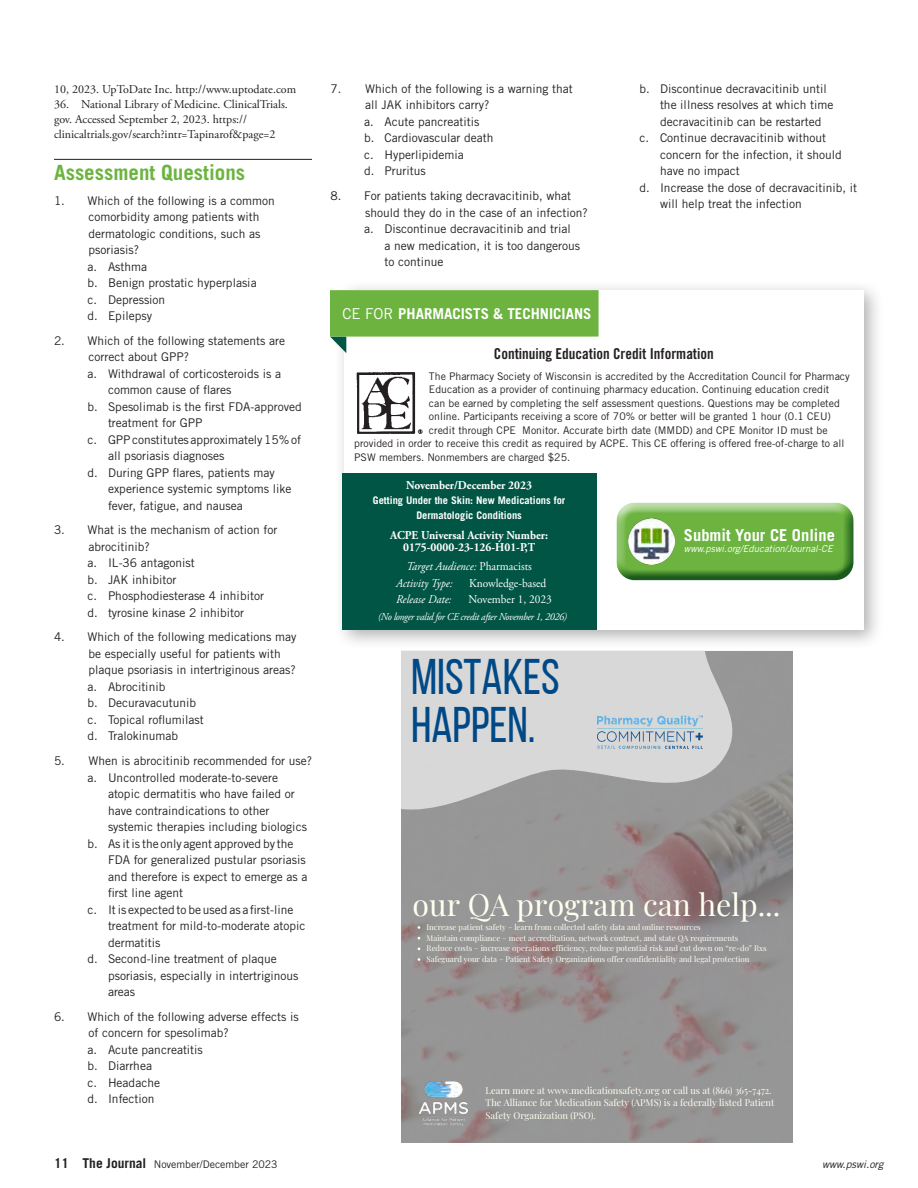
<style>
.page{position:relative;width:918px;height:1188px;background:#fff}
.page>*{position:absolute;margin:0;border:0;box-sizing:border-box;transform-origin:0 0}
.t1{font:49.95px/47.4px "Bebas Neue";color:#004987}
.t2{font:30.3px "Playfair Display";color:#fffff0}
.BodySubhd14BoldItalic{font:700 21px "Trade Gothic LT Std";color:#6cb43f}
.BodySubhd14BoldItalic-2{font:700 16.5px "Trade Gothic LT Std";color:#fff}
.t3{font:15px "Trade Gothic LT Std Bd Cn 20";color:#231f20}
.Highlight_CE{font:700 15px "Trade Gothic LT Std";color:#fff}
.CE_letters{font:12px/16.5px "Trade Gothic LT Std";color:#231f20}
.CE_Objectives_Body{font:12px/16.5px "Trade Gothic LT Std";color:#231f20}
.t4{font:12px/15px "Adobe Garamond Pro";color:#231f20}
.headline{font:700 12px/12px "Adobe Garamond Pro";color:#fff;text-align:center;scale:.95 1}
.t5{font:italic 12px "Adobe Garamond Pro";color:#fff;scale:.95 1}
.t6{font:12px "Adobe Garamond Pro";color:#fff;scale:.95 1}
.Paragraph_Style_2{font:10.5px "Trade Gothic LT Std";color:#231f20}
.headline-2{font:700 10.5px/15px "Trade Gothic LT Std";color:#fff;text-align:center}
.t7{font:italic 10.5px "Adobe Garamond Pro";letter-spacing:-.03em;color:#fff;scale:.95 1}
.t8{font:italic 10.5px "Trade Gothic LT Std";color:#231f20}
.t9{font:italic 9.6px "Trade Gothic LT Std";color:#fff}
.t10{font:9.3px/12.5px "Playfair Display";color:#fffff0}
.t11{font:7.8px/10.6px "Playfair Display";color:#fffff0}
.s1{font-weight:400}
.s2{font-style:normal}
.s3{font-weight:700;font-size:13.5px}
</style>
<div class="page">
<div style="left:333px;top:280px;width:551px;height:370px;background:#231f20;opacity:.35"></div>
<div style="left:344px;top:290px;width:520px;height:340px;background:#fff"></div>
<svg style="left:330px;top:290px;width:269px;height:63px"></svg>
<div style="left:343px;top:473px;width:254px;height:157px;background:#054"></div>
<img style="left:356px;top:373px;width:67px;height:61px">
<div style="left:616px;top:500px;width:240px;height:69px;background:#fff;opacity:.75"></div>
<div style="left:616px;top:507px;width:240px;height:74px;background:#054;opacity:.75"></div>
<img style="left:628px;top:518px;width:47px;height:47px">
<hr style="left:54px;top:159px;width:258px;height:1px;background:#231f20">
<img style="left:401px;top:651px;width:392px;height:491px">
<img style="left:417px;top:1078px;width:54px;height:52px">
<svg style="left:401px;top:651px;width:333px;height:160px;background:#cacaca"></svg>
<img style="left:597px;top:716px;width:106px;height:39px">
<p class="t4" style="left:54px;top:82px;width:244px">10, 2023. UpToDate Inc. http://www.uptodate.com</p>
<p class="t4" style="left:54px;top:97px;width:235px">36. National Library of Medicine. ClinicalTrials. gov. Accessed September 2, 2023. https:// clinicaltrials.gov/search?intr=Tapinarof&amp;page=2</p>
<p class="BodySubhd14BoldItalic" style="left:54px;top:160px;width:193px">Assessment Questions</p>
<p class="CE_Objectives_Body" style="left:88px;top:192px;width:188px;text-indent:-34px">1. Which of the following is a common comorbidity among patients with dermatologic conditions, such as psoriasis?</p>
<p class="CE_letters" style="left:87px;top:258px;width:61px">a. Asthma</p>
<p class="CE_letters" style="left:87px;top:274px;width:171px">b. Benign prostatic hyperplasia</p>
<p class="CE_letters" style="left:87px;top:291px;width:79px">c. Depression</p>
<p class="CE_letters" style="left:87px;top:307px;width:66px">d. Epilepsy</p>
<p class="CE_Objectives_Body" style="left:88px;top:332px;width:198px;text-indent:-34px">2. Which of the following statements are correct about GPP?</p>
<p class="CE_letters" style="left:108px;top:365px;width:175px;text-indent:-21px">a. Withdrawal of corticosteroids is a common cause of flares</p>
<p class="CE_letters" style="left:108px;top:398px;width:195px;text-indent:-21px">b. Spesolimab is the first FDA-approved treatment for GPP</p>
<p class="CE_letters" style="left:108px;top:431px;width:195px;text-indent:-21px">c. GPP constitutes approximately 15% of all psoriasis diagnoses</p>
<p class="CE_letters" style="left:108px;top:464px;width:185px;text-indent:-21px">d. During GPP flares, patients may experience systemic symptoms like fever, fatigue, and nausea</p>
<p class="CE_Objectives_Body" style="left:88px;top:522px;width:190px;text-indent:-34px">3. What is the mechanism of action for abrocitinib?</p>
<p class="CE_letters" style="left:87px;top:555px;width:109px">a. IL-36 antagonist</p>
<p class="CE_letters" style="left:87px;top:571px;width:90px">b. JAK inhibitor</p>
<p class="CE_letters" style="left:87px;top:588px;width:178px">c. Phosphodiesterase 4 inhibitor</p>
<p class="CE_letters" style="left:87px;top:604px;width:158px">d. tyrosine kinase 2 inhibitor</p>
<p class="CE_Objectives_Body" style="left:88px;top:629px;width:209px;text-indent:-34px">4. Which of the following medications may be especially useful for patients with plaque psoriasis in intertriginous areas?</p>
<p class="CE_letters" style="left:87px;top:678px;width:79px">a. Abrocitinib</p>
<p class="CE_letters" style="left:87px;top:695px;width:110px">b. Decuravacutunib</p>
<p class="CE_letters" style="left:87px;top:711px;width:118px">c. Topical roflumilast</p>
<p class="CE_letters" style="left:87px;top:728px;width:92px">d. Tralokinumab</p>
<p class="CE_Objectives_Body" style="left:54px;top:752px;width:260px">5. When is abrocitinib recommended for use?</p>
<p class="CE_letters" style="left:108px;top:769px;width:200px;text-indent:-21px">a. Uncontrolled moderate-to-severe atopic dermatitis who have failed or have contraindications to other systemic therapies including biologics</p>
<p class="CE_letters" style="left:108px;top:835px;width:201px;text-indent:-21px">b. As it is the only agent approved by the FDA for generalized pustular psoriasis and therefore is expect to emerge as a first line agent</p>
<p class="CE_letters" style="left:108px;top:901px;width:199px;text-indent:-21px">c. It is expected to be used as a first-line treatment for mild-to-moderate atopic dermatitis</p>
<p class="CE_letters" style="left:108px;top:950px;width:192px;text-indent:-21px">d. Second-line treatment of plaque psoriasis, especially in intertriginous areas</p>
<p class="CE_Objectives_Body" style="left:88px;top:1008px;width:212px;text-indent:-34px">6. Which of the following adverse effects is of concern for spesolimab?</p>
<p class="CE_letters" style="left:87px;top:1041px;width:117px">a. Acute pancreatitis</p>
<p class="CE_letters" style="left:87px;top:1057px;width:66px">b. Diarrhea</p>
<p class="CE_letters" style="left:87px;top:1074px;width:74px">c. Headache</p>
<p class="CE_letters" style="left:87px;top:1090px;width:69px">d. Infection</p>
<p class="CE_Objectives_Body" style="left:365px;top:80px;width:209px;text-indent:-34px">7. Which of the following is a warning that all JAK inhibitors carry?</p>
<p class="CE_letters" style="left:364px;top:113px;width:117px">a. Acute pancreatitis</p>
<p class="CE_letters" style="left:364px;top:130px;width:131px">b. Cardiovascular death</p>
<p class="CE_letters" style="left:364px;top:146px;width:101px">c. Hyperlipidemia</p>
<p class="CE_letters" style="left:364px;top:163px;width:63px">d. Pruritus</p>
<p class="CE_Objectives_Body" style="left:365px;top:187px;width:224px;text-indent:-34px">8. For patients taking decravacitinib, what should they do in the case of an infection?</p>
<p class="CE_letters" style="left:385px;top:220px;width:197px;text-indent:-21px">a. Discontinue decravacitinib and trial<br>a new medication, it is too dangerous to continue</p>
<p class="Highlight_CE" style="left:342px;top:304px;width:251px"><span class="s1">CE FOR</span> PHARMACISTS &amp; TECHNICIANS</p>
<p class="CE_letters" style="left:660px;top:80px;width:175px;text-indent:-21px">b. Discontinue decravacitinib until the illness resolves at which time decravacitinib can be restarted</p>
<p class="CE_letters" style="left:660px;top:130px;width:183px;text-indent:-21px">c. Continue decravacitinib without concern for the infection, it should have no impact</p>
<p class="CE_letters" style="left:660px;top:179px;width:199px;text-indent:-21px">d. Increase the dose of decravacitinib, it will help treat the infection</p>
<p class="t3" style="left:494px;top:345px;width:221px">Continuing Education Credit Information</p>
<p class="Paragraph_Style_2" style="left:429px;top:369px;width:422px">The Pharmacy Society of Wisconsin is accredited by the Accreditation Council for Pharmacy</p>
<p class="Paragraph_Style_2" style="left:429px;top:383px;width:402px">Education as a provider of continuing pharmacy education. Continuing education credit</p>
<p class="Paragraph_Style_2" style="left:429px;top:396px;width:412px">can be earned by completing the self assessment questions. Questions may be completed</p>
<p class="Paragraph_Style_2" style="left:429px;top:410px;width:404px">online. Participants receiving a score of 70% or better will be granted 1 hour (0.1 CEU)</p>
<p class="Paragraph_Style_2" style="left:429px;top:423px;width:400px">credit through CPE Monitor. Accurate birth date (MMDD) and CPE Monitor ID must be</p>
<p class="Paragraph_Style_2" style="left:354px;top:437px;width:492px">provided in order to receive this credit as required by ACPE. This CE offering is offered free-of-charge to all</p>
<p class="Paragraph_Style_2" style="left:354px;top:451px;width:218px">PSW members. Nonmembers are charged $25.</p>
<p class="headline" style="left:406px;top:480px;width:134px">November/December 2023</p>
<p class="headline-2" style="left:373px;top:493px;width:194px">Getting Under the Skin: New Medications for<br>Dermatologic Conditions</p>
<p class="headline" style="left:390px;top:529px;width:168px">ACPE Universal Activity Number:<br>0175-0000-23-126-H01-P,T</p>
<p class="t5" style="left:406px;top:559px;width:134px">Target Audience: <span class="s2">Pharmacists</span></p>
<p class="t5" style="left:396px;top:576px;width:61px">Activity Type:</p>
<p class="t6" style="left:469px;top:576px;width:83px">Knowledge-based</p>
<p class="t5" style="left:396px;top:592px;width:60px">Release Date:</p>
<p class="t6" style="left:469px;top:592px;width:89px">November 1, 2023</p>
<p class="t7" style="left:378px;top:610px;width:200px">(No longer valid for CE credit after November 1, 2026)</p>
<p class="t1" style="left:411px;top:653px;width:150px">MISTAKES<br>HAPPEN.</p>
<p class="BodySubhd14BoldItalic-2" style="left:684px;top:525px;width:153px">Submit Your CE Online</p>
<p class="t9" style="left:684px;top:542px;width:150px">www.pswi.org/Education/Journal-CE</p>
<p class="t2" style="left:413px;top:881px;width:369px">our QA program can help...</p>
<p class="t11" style="left:427px;top:921px;width:342px">Increase patient safety – learn from collected safety data and online resources<br>Maintain compliance – meet accreditation, network contract, and state QA requirements<br>Reduce costs – increase operations efficiency, reduce potential risk and cut down on “re-do” Rxs Safeguard your data – Patient Safety Organizations offer confidentiality and legal protection</p>
<p class="t10" style="left:486px;top:1083px;width:290px">Learn more at www.medicationsafety.org or call us at (866) 365-7472.<br>The Alliance for Medication Safety (APMS) is a federally listed Patient<br>Safety Organization (PSO).</p>
<p class="Paragraph_Style_2" style="left:54px;top:1158px;width:225px"><span class="s3">11 The Journal</span> November/December 2023</p>
<p class="t8" style="left:822px;top:1158px;width:63px">www.pswi.org</p>
</div>
